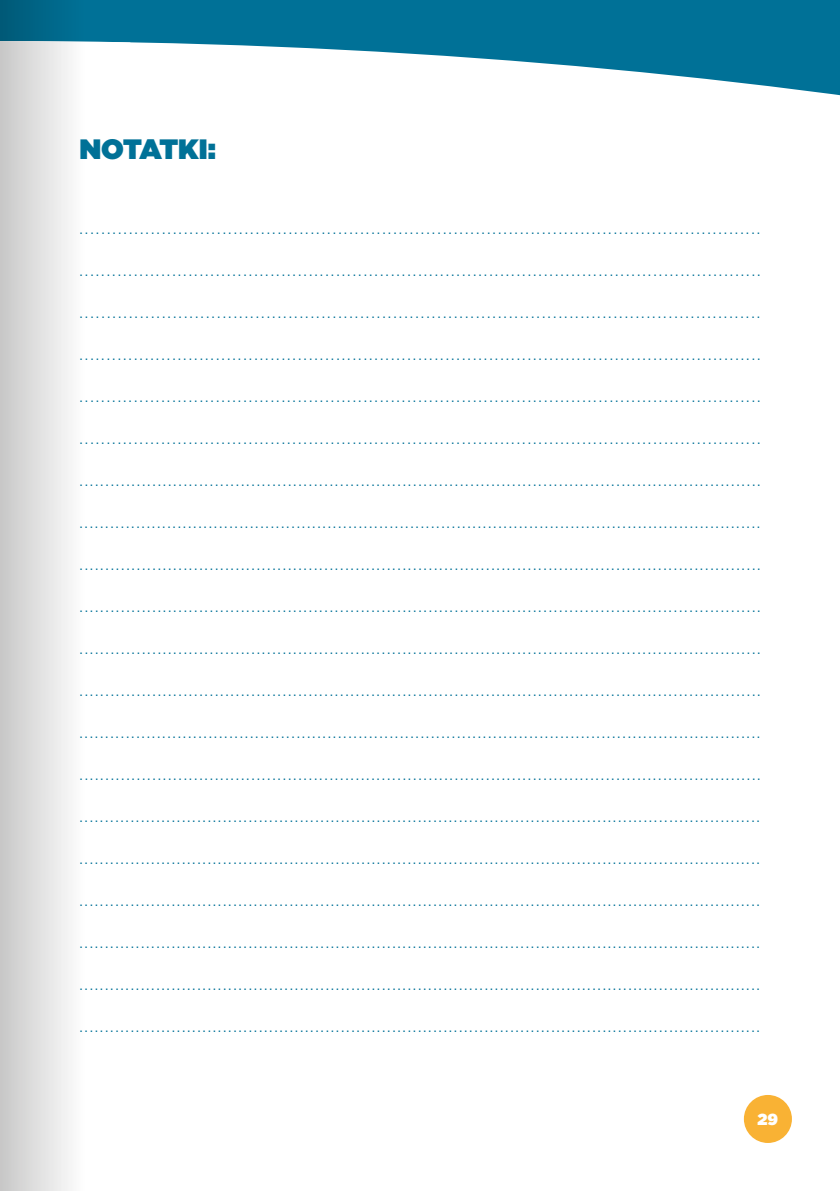
<style>
.page{position:relative;width:840px;height:1191px;background:#fff}
.page>*{position:absolute;margin:0;border:0;box-sizing:border-box;transform-origin:0 0}
.t1{font:900 28px "Gotham";letter-spacing:-.015em;color:#007197}
.t2{font:900 16px "Gotham";color:#fff}
.t3{font:14px "Gotham";color:#007197}
</style>
<div class="page">
<div style="left:0;top:0;width:839px;height:1191px;background:#007197"></div>
<div style="left:130px;top:42px;width:709px;height:1149px;background:#fff"></div>
<div style="left:743px;top:1095px;width:48px;height:48px;background:#f9b234;border-radius:50%"></div>
<svg style="left:0;top:0;width:57px;height:41px"></svg>
<svg style="left:0;top:41px;width:130px;height:1150px;background:#ececec"></svg>
<h1 class="t1" style="left:79px;top:128px;width:138px">NOTATKI:</h1>
<p class="t3" style="left:79px;top:220px;width:682px">............................................................................................................................</p>
<p class="t3" style="left:79px;top:262px;width:682px">.............................................................................................................................</p>
<p class="t3" style="left:79px;top:304px;width:682px">............................................................................................................................</p>
<p class="t3" style="left:79px;top:346px;width:682px">.............................................................................................................................</p>
<p class="t3" style="left:79px;top:388px;width:682px">.............................................................................................................................</p>
<p class="t3" style="left:79px;top:430px;width:682px">.............................................................................................................................</p>
<p class="t3" style="left:79px;top:472px;width:682px">...................................................................................................................................</p>
<p class="t3" style="left:79px;top:514px;width:682px">....................................................................................................................................</p>
<p class="t3" style="left:79px;top:556px;width:682px">...................................................................................................................................</p>
<p class="t3" style="left:79px;top:598px;width:682px">...................................................................................................................................</p>
<p class="t3" style="left:79px;top:640px;width:682px">...................................................................................................................................</p>
<p class="t3" style="left:79px;top:682px;width:682px">...................................................................................................................................</p>
<p class="t3" style="left:79px;top:724px;width:682px">....................................................................................................................................</p>
<p class="t3" style="left:79px;top:766px;width:682px">...................................................................................................................................</p>
<p class="t3" style="left:79px;top:808px;width:681px">.....................................................................................................................................</p>
<p class="t3" style="left:79px;top:850px;width:681px">.....................................................................................................................................</p>
<p class="t3" style="left:79px;top:892px;width:681px">.....................................................................................................................................</p>
<p class="t3" style="left:79px;top:934px;width:681px">.....................................................................................................................................</p>
<p class="t3" style="left:79px;top:976px;width:681px">.....................................................................................................................................</p>
<p class="t3" style="left:79px;top:1018px;width:681px">.....................................................................................................................................</p>
<p class="t2" style="left:757px;top:1108px;width:22px">29</p>
</div>
